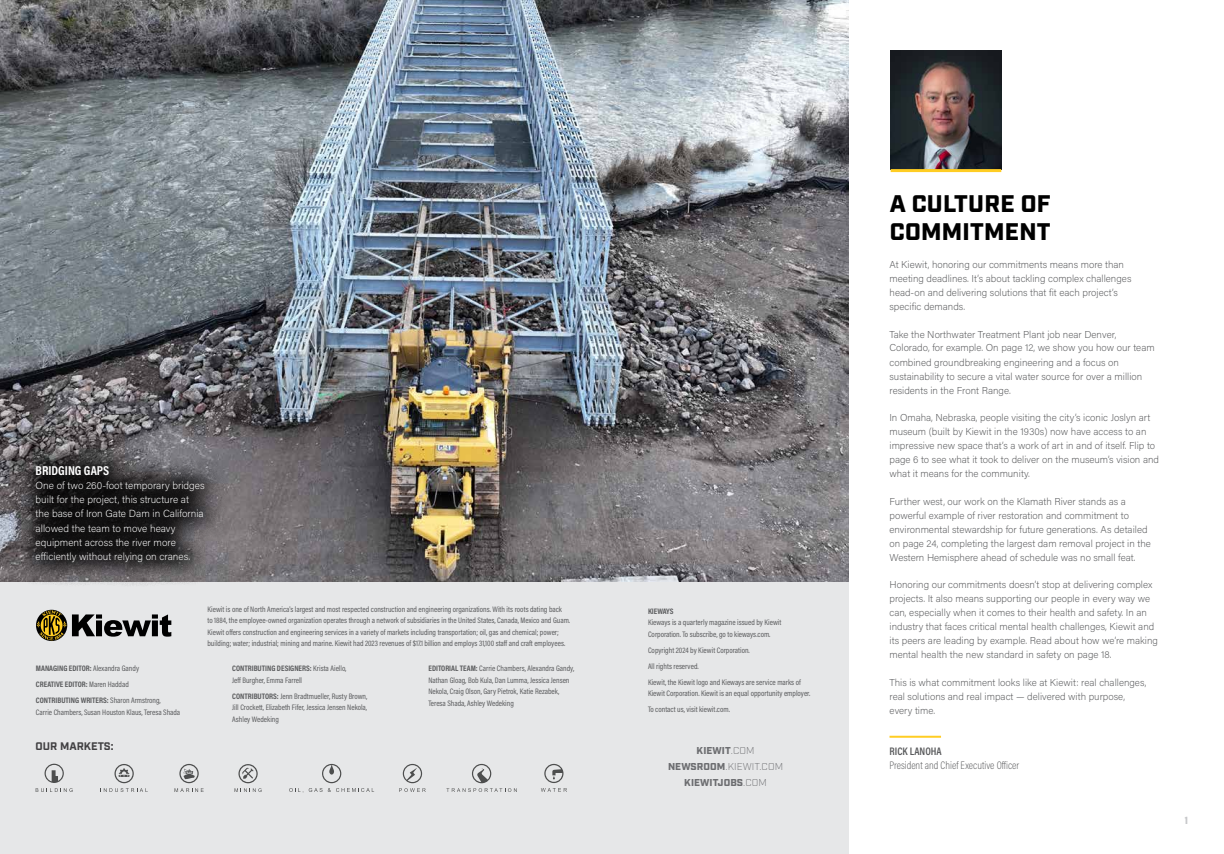
<style>
.page{position:relative;width:1224px;height:854px;background:#fff}
.page>*{position:absolute;margin:0;border:0;box-sizing:border-box;transform-origin:0 0}
.t1{font:900 24px/28.8px "Industry";letter-spacing:.01em;color:#000}
.t2{font:700 13px "Acumin Pro Cond";color:#fff}
.t3{font:200 11px "Acumin Pro Cond";color:#58595b}
.t4{font:700 11px "Industry";color:#414042}
.t5{font:600 11px "Acumin Pro Cond";color:#58595b}
.t6{font:900 11px "Acumin Pro Cond";color:#c7c8ca}
.t7{font:200 10.2px/14.2px "Acumin Pro";color:#fff}
.t8{font:200 10px/14px "Acumin Pro";color:#58595b}
.t9{font:900 10px/16px "Industry";letter-spacing:.01em;color:#6d6e71;text-align:center}
.t10{font:8px/11.5px "Acumin Pro Cond";color:#58595b}
.t11{font:700 8px/16px "Acumin Pro Cond";color:#58595b}
.s1{font-weight:400}
.s2{font-weight:700}
.s3{font-weight:300}
</style>
<div class="page">
<img style="left:891px;top:51px;width:110px;height:118px">
<div style="left:0;top:581px;width:849px;height:272px;background:#e6e7e8"></div>
<svg style="left:36px;top:609px;width:31px;height:31px"></svg>
<svg style="left:37px;top:610px;width:134px;height:30px"></svg>
<hr style="left:891px;top:169px;width:110px;height:3px;background:#ffcd23">
<img style="left:0;top:0;width:849px;height:581px">
<div style="left:11px;top:441px;width:218px;height:146px;background:#000;opacity:.88"></div>
<hr style="left:890px;top:735px;width:51px;height:2px;background:#ffcd23">
<svg style="left:175px;top:788px;width:29px;height:3px"></svg>
<svg style="left:179px;top:763px;width:20px;height:19px"></svg>
<svg style="left:235px;top:764px;width:27px;height:27px"></svg>
<svg style="left:289px;top:763px;width:85px;height:29px"></svg>
<svg style="left:399px;top:763px;width:27px;height:28px"></svg>
<svg style="left:446px;top:763px;width:71px;height:28px"></svg>
<svg style="left:541px;top:763px;width:26px;height:28px"></svg>
<svg style="left:103px;top:764px;width:43px;height:27px"></svg>
<svg style="left:36px;top:763px;width:37px;height:28px"></svg>
<h2 class="t2" style="left:36px;top:461px;width:75px">BRIDGING GAPS</h2>
<p class="t7" style="left:36px;top:477px;width:171px">One of two 260-foot temporary bridges built for the project, this structure at the base of Iron Gate Dam in California allowed the team to move heavy equipment across the river more efficiently without relying on cranes.</p>
<p class="t11" style="left:36px;top:660px;width:126px">MANAGING EDITOR: <span class="s1">Alexandra Gandy<br></span>CREATIVE EDITOR: <span class="s1">Maren Haddad<br></span>CONTRIBUTING WRITERS: <span class="s1">Sharon Armstrong,</span></p>
<p class="t10" style="left:36px;top:705px;width:146px">Carrie Chambers, Susan Houston Klaus, Teresa Shada</p>
<p class="t4" style="left:36px;top:739px;width:79px">OUR MARKETS:</p>
<p class="t10" style="left:208px;top:603px;width:364px">Kiewit is one of North America's largest and most respected construction and engineering organizations. With its roots dating back<br>to 1884, the employee-owned organization operates through a network of subsidiaries in the United States, Canada, Mexico and Guam.<br>Kiewit offers construction and engineering services in a variety of markets including transportation; oil, gas and chemical; power; building; water; industrial; mining and marine. Kiewit had 2023 revenues of $17.1 billion and employs 31,100 staff and craft employees.</p>
<p class="t10" style="left:232px;top:662px;width:116px"><span class="s2">CONTRIBUTING DESIGNERS:</span> Krista Aiello,<br>Jeff Burgher, Emma Farrell</p>
<p class="t10" style="left:232px;top:689px;width:137px;text-align:justify"><span class="s2">CONTRIBUTORS:</span> Jenn Bradtmueller, Rusty Brown, Jill Crockett, Elizabeth Fifer, Jessica Jensen Nekola, Ashley Wedeking</p>
<p class="t10" style="left:429px;top:662px;width:147px"><span class="s2">EDITORIAL TEAM:</span> Carrie Chambers, Alexandra Gandy, Nathan Gloag, Bob Kula, Dan Lumma, Jessica Jensen Nekola, Craig Olson, Gary Pietrok, Katie Rezabek, Teresa Shada, Ashley Wedeking</p>
<p class="t11" style="left:648px;top:602px;width:27px">KIEWAYS</p>
<p class="t10" style="left:648px;top:616px;width:135px">Kieways is a quarterly magazine issued by Kiewit<br>Corporation. To subscribe, go to kieways.com.</p>
<p class="t10" style="left:648px;top:641px;width:154px;line-height:16px">Copyright 2024 by Kiewit Corporation.<br>All rights reserved.<br>Kiewit, the Kiewit logo and Kieways are service marks of</p>
<p class="t10" style="left:648px;top:685px;width:164px;line-height:16px">Kiewit Corporation. Kiewit is an equal opportunity employer.<br>To contact us, visit kiewit.com.</p>
<p class="t9" style="left:668px;top:743px;width:117px">KIEWIT<span class="s3">.COM<br></span>NEWSROOM<span class="s3">.KIEWIT.COM<br></span>KIEWITJOBS<span class="s3">.COM</span></p>
<h1 class="t1" style="left:890px;top:190px;width:162px">A CULTURE OF<br>COMMITMENT</h1>
<p class="t8" style="left:890px;top:257px;width:244px">At Kiewit, honoring our commitments means more than meeting deadlines. It’s about tackling complex challenges head-on and delivering solutions that fit each project’s specific demands.</p>
<p class="t8" style="left:890px;top:327px;width:267px;line-height:13.4px">Take the Northwater Treatment Plant job near Denver,<br>Colorado, for example. On page 12, we show you how our team</p>
<p class="t8" style="left:890px;top:354px;width:254px">combined groundbreaking engineering and a focus on sustainability to secure a vital water source for over a million residents in the Front Range.</p>
<p class="t8" style="left:890px;top:410px;width:271px">In Omaha, Nebraska, people visiting the city’s iconic Joslyn art museum (built by Kiewit in the 1930s) now have access to an impressive new space that’s a work of art in and of itself. Flip to page 6 to see what it took to deliver on the museum’s vision and what it means for the community.</p>
<p class="t8" style="left:890px;top:493px;width:263px">Further west, our work on the Klamath River stands as a powerful example of river restoration and commitment to environmental stewardship for future generations. As detailed on page 24, completing the largest dam removal project in the Western Hemisphere ahead of schedule was no small feat.</p>
<p class="t8" style="left:890px;top:577px;width:270px">Honoring our commitments doesn’t stop at delivering complex projects. It also means supporting our people in every way we can, especially when it comes to their health and safety. In an industry that faces critical mental health challenges, Kiewit and its peers are leading by example. Read about how we’re making mental health the new standard in safety on page 18.</p>
<p class="t8" style="left:890px;top:674px;width:258px">This is what commitment looks like at Kiewit: real challenges, real solutions and real impact — delivered with purpose, every time.</p>
<p class="t5" style="left:890px;top:743px;width:54px">RICK LANOHA</p>
<p class="t3" style="left:890px;top:757px;width:131px">President and Chief Executive Officer</p>
<p class="t6" style="left:1185px;top:812px;width:5px">1</p>
</div>
